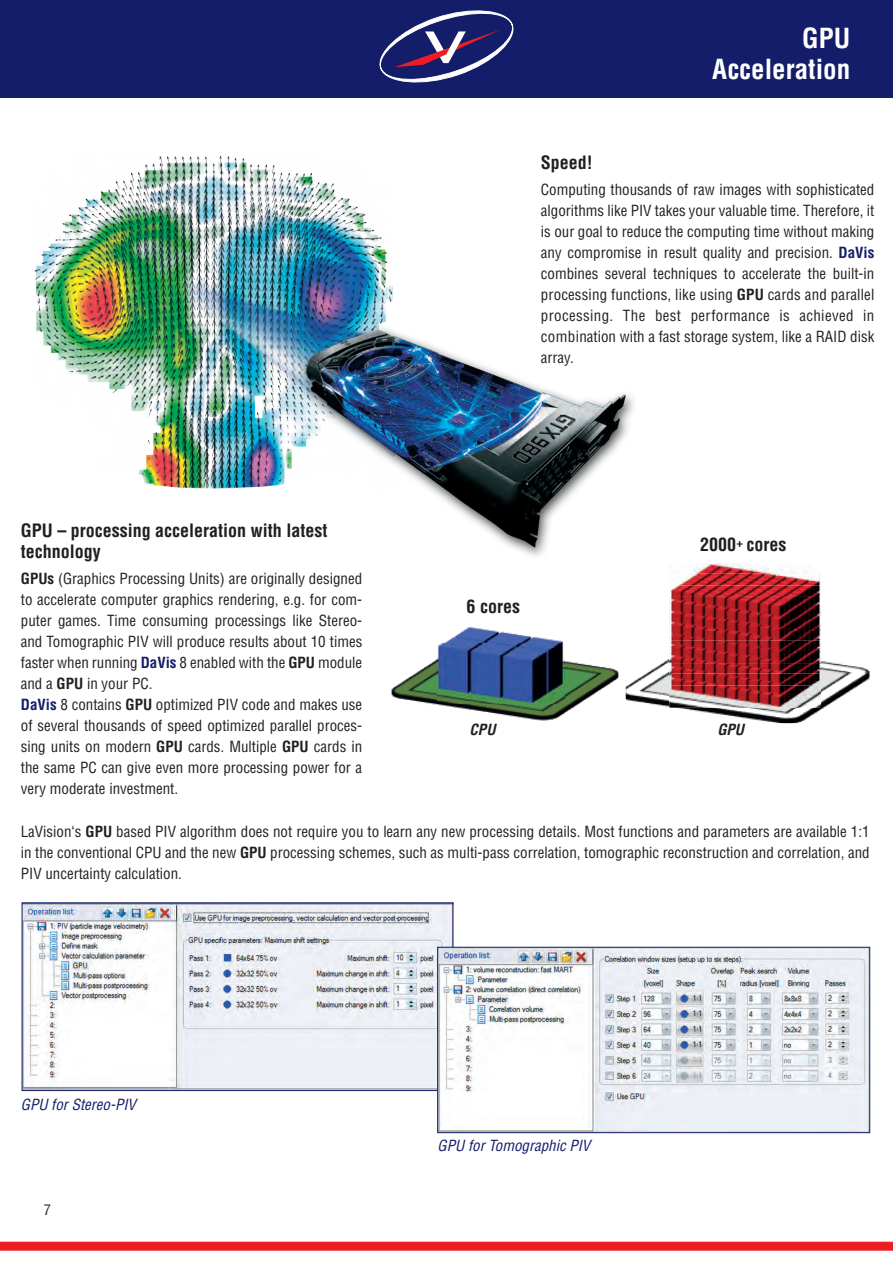
<style>
.page{position:relative;width:893px;height:1263px;background:#fff}
.page>*{position:absolute;margin:0;border:0;box-sizing:border-box;transform-origin:0 0}
.t1{font:700 condensed 27px/31.5px "Helvetica";color:#fff;text-align:right}
.t2{font:700 condensed 18px/21.6px "Helvetica";color:#231f20}
.t3{font:condensed 15px/21px "Helvetica";color:#231f20;text-align:justify}
.t4{font:italic condensed 15px "Helvetica";color:#131d6a}
.t5{font:italic 700 condensed 15px "Helvetica";color:#231f20}
.t6{font:condensed 14.25px "Helvetica";color:#231f20}
.t7{font:700 condensed 12px "Helvetica";color:#231f20}
.s1{font-weight:700}
.s2{font-weight:700;color:#131d6a}
</style>
<div class="page">
<div style="left:0;top:0;width:893px;height:97px;background:#131d6a"></div>
<div style="left:0;top:1242px;width:893px;height:9px;background:#ee1d23"></div>
<svg style="left:380px;top:11px;width:133px;height:71px"></svg>
<img style="left:34px;top:156px;width:600px;height:400px">
<img style="left:626px;top:659px;width:244px;height:64px">
<img style="left:669px;top:696px;width:152px;height:12px">
<img style="left:669px;top:685px;width:152px;height:11px">
<img style="left:669px;top:674px;width:152px;height:11px">
<img style="left:669px;top:663px;width:152px;height:11px">
<img style="left:669px;top:563px;width:152px;height:100px">
<img style="left:669px;top:618px;width:152px;height:23px">
<img style="left:669px;top:629px;width:152px;height:1px">
<img style="left:669px;top:574px;width:152px;height:11px">
<img style="left:669px;top:585px;width:152px;height:11px">
<img style="left:669px;top:596px;width:152px;height:11px">
<img style="left:669px;top:607px;width:152px;height:11px">
<img style="left:391px;top:643px;width:235px;height:78px">
<img style="left:437px;top:627px;width:127px;height:77px">
<img style="left:24px;top:905px;width:427px;height:184px">
<div style="left:22px;top:903px;width:431px;height:188px;border:1px solid #131d6a"></div>
<img style="left:439px;top:949px;width:429px;height:182px">
<div style="left:437px;top:947px;width:433px;height:186px;border:1px solid #131d6a"></div>
<h1 class="t1" style="left:712px;top:22px;width:139px">GPU<br>Acceleration</h1>
<p class="t2" style="left:21px;top:519px;width:308px">GPU – processing acceleration with latest technology</p>
<p class="t3" style="left:21px;top:567px;width:343px;text-align:left"><span class="s1">GPUs</span> (Graphics Processing Units) are originally designed to accelerate computer graphics rendering, e.g. for com&shy;puter games. Time consuming processings like Stereo&shy;and Tomographic PIV will produce results about 10 times faster when running <span class="s2">DaVis</span> 8 enabled with the <span class="s1">GPU</span> module and a <span class="s1">GPU</span> in your PC.<br><span class="s2">DaVis</span> 8 contains <span class="s1">GPU</span> optimized PIV code and makes use of several thousands of speed optimized parallel proces&shy;sing units on modern <span class="s1">GPU</span> cards. Multiple <span class="s1">GPU</span> cards in the same PC can give even more processing power for a very moderate investment.</p>
<p class="t2" style="left:541px;top:152px;width:54px">Speed!</p>
<p class="t3" style="left:541px;top:179px;width:335px">Computing thousands of raw images with sophisticated algorithms like PIV takes your valuable time. Therefore, it is our goal to reduce the computing time without making any compromise in result quality and precision. <span class="s2">DaVis </span>combines several techniques to accelerate the built-in processing functions, like using <span class="s1">GPU</span> cards and parallel processing. The best performance is achieved in combination with a fast storage system, like a RAID disk array.</p>
<p class="t2" style="left:466px;top:596px;width:55px">6 cores</p>
<p class="t2" style="left:700px;top:534px;width:88px">2000 cores</p>
<p class="t7" style="left:737px;top:535px;width:7px">+</p>
<p class="t5" style="left:470px;top:720px;width:27px">CPU</p>
<p class="t5" style="left:717px;top:720px;width:28px">GPU</p>
<p class="t3" style="left:21px;top:820px;width:850px">LaVision‘s <span class="s1">GPU</span> based PIV algorithm does not require you to learn any new processing details. Most functions and parameters are available 1:1 in the conventional CPU and the new <span class="s1">GPU</span> processing schemes, such as multi-pass correlation, tomographic reconstruction and correlation, and PIV uncertainty calculation.</p>
<p class="t4" style="left:21px;top:1095px;width:117px">GPU for Stereo-PIV</p>
<p class="t6" style="left:44px;top:1201px;width:9px">7</p>
<p class="t4" style="left:438px;top:1136px;width:154px">GPU for Tomographic PIV</p>
</div>
